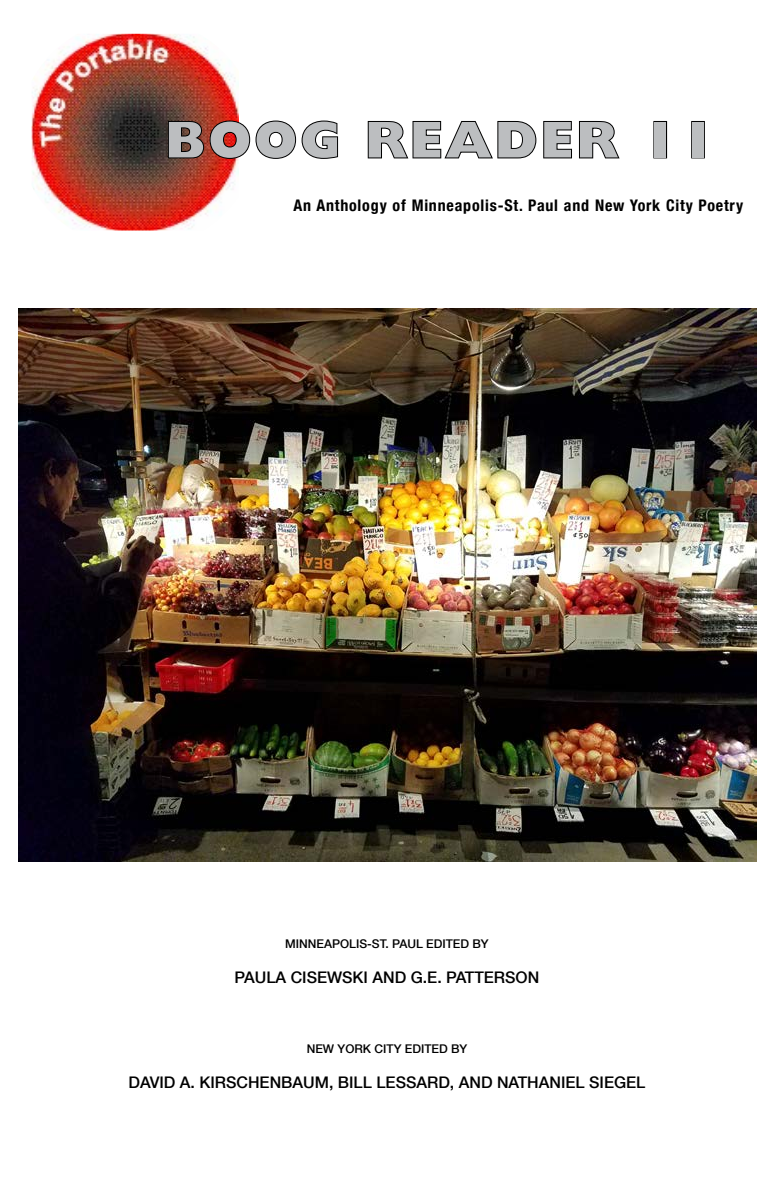
<style>
.page{position:relative;width:774px;height:1188px;background:#fff}
.page>*{position:absolute;margin:0;border:0;box-sizing:border-box;transform-origin:0 0}
.t1{font:800 52px "M Gill Sans";letter-spacing:.05em;color:#bcbec0}
.t2{font:500 16px "Helvetica Neue";color:#000}
.t3{font:700 condensed 16px "Helvetica Neue";letter-spacing:.05em;color:#000}
.t4{font:500 12px "Helvetica Neue";color:#000}
</style>
<div class="page">
<img style="left:18px;top:308px;width:738px;height:554px">
<img style="left:32px;top:34px;width:207px;height:197px">
<img style="left:167px;top:120px;width:172px;height:40px">
<svg style="left:367px;top:121px;width:253px;height:38px"></svg>
<div style="left:653px;top:121px;width:14px;height:37px;border:2px solid #000"></div>
<div style="left:691px;top:121px;width:14px;height:37px;border:2px solid #000"></div>
<h1 class="t1" style="left:165px;top:109px;width:552px">BOOG READER 11</h1>
<p class="t3" style="left:293px;top:192px;width:451px">An Anthology of Minneapolis-St. Paul and New York City Poetry</p>
<p class="t4" style="left:285px;top:935px;width:205px">MINNEAPOLIS-ST. PAUL EDITED BY</p>
<p class="t2" style="left:235px;top:965px;width:306px">PAULA CISEWSKI AND G.E. PATTERSON</p>
<p class="t4" style="left:307px;top:1040px;width:162px">NEW YORK CITY EDITED BY</p>
<p class="t2" style="left:128px;top:1070px;width:519px">DAVID A. KIRSCHENBAUM, BILL LESSARD, AND NATHANIEL SIEGEL</p>
</div>
